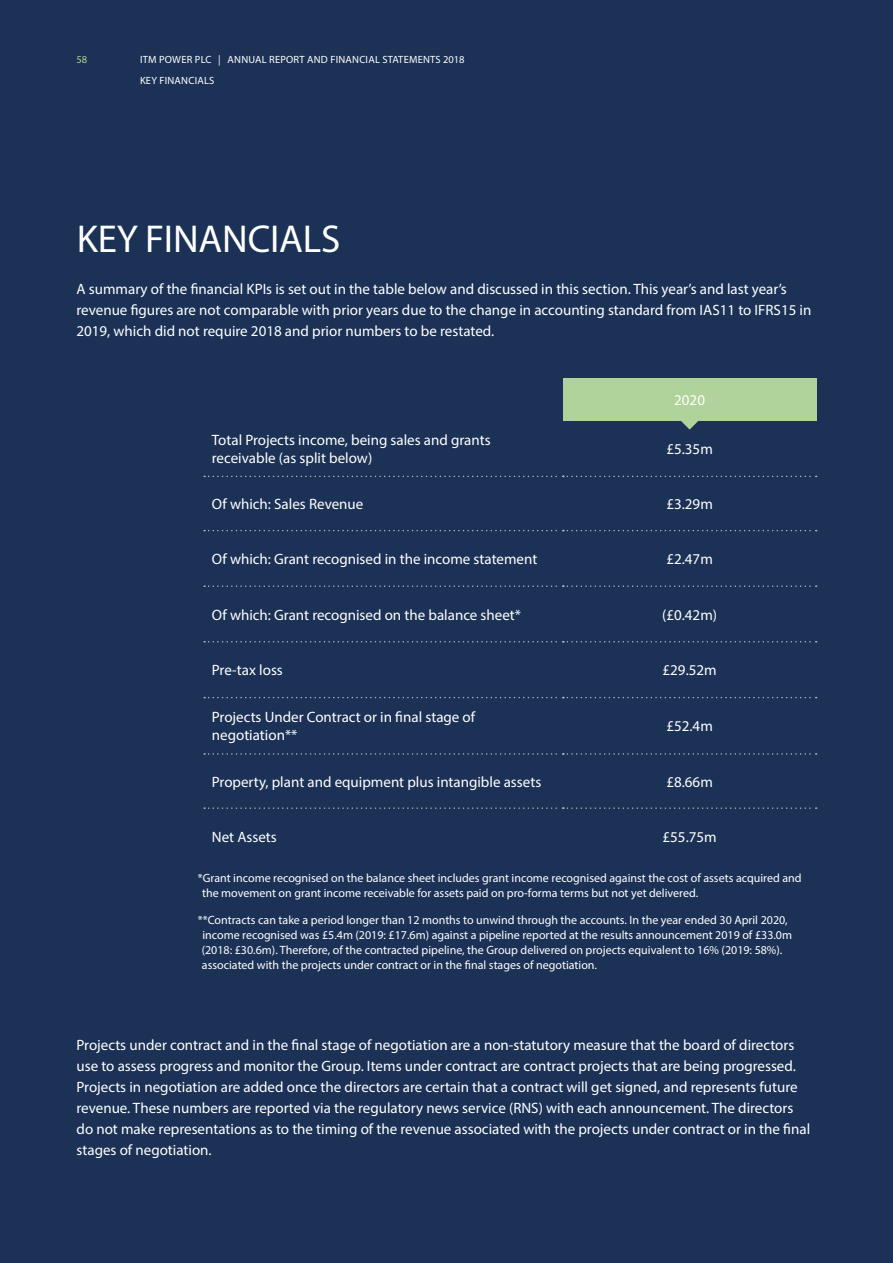
<style>
.page{position:relative;width:893px;height:1263px;background:#1b3155}
.page>*{position:absolute;margin:0;border:0;box-sizing:border-box;transform-origin:0 0}
.t1{font:39px "Myriad Pro";letter-spacing:-.005em;color:#fff}
.t2{font:15px/21px "Myriad Pro";color:#fff}
.t3{font:12px/15px "Myriad Pro";color:#fff}
.t4{font:10.5px/21px "Myriad Pro";letter-spacing:.02em;color:#fff}
.t5{font:10.5px "Myriad Pro";color:#afd39b}
</style>
<div class="page">
<div style="left:563px;top:378px;width:253px;height:42px;background:#afd39b"></div>
<svg style="left:204px;top:476px;width:613px;height:1px"></svg>
<svg style="left:204px;top:530px;width:613px;height:1px"></svg>
<svg style="left:204px;top:585px;width:613px;height:2px"></svg>
<svg style="left:204px;top:641px;width:613px;height:1px"></svg>
<svg style="left:204px;top:697px;width:613px;height:1px"></svg>
<svg style="left:204px;top:753px;width:613px;height:2px"></svg>
<svg style="left:204px;top:807px;width:613px;height:2px"></svg>
<svg style="left:678px;top:420px;width:23px;height:10px"></svg>
<p class="t5" style="left:77px;top:53px;width:12px">58</p>
<p class="t4" style="left:140px;top:49px;width:326px">ITM POWER PLC | ANNUAL REPORT AND FINANCIAL STATEMENTS 2018<br>KEY FINANCIALS</p>
<h1 class="t1" style="left:77px;top:215px;width:265px">KEY FINANCIALS</h1>
<p class="t2" style="left:77px;top:278px;width:736px">A summary of the financial KPIs is set out in the table below and discussed in this section. This year’s and last year’s revenue figures are not comparable with prior years due to the change in accounting standard from IAS11 to IFRS15 in<br>2019, which did not require 2018 and prior numbers to be restated.</p>
<p class="t2" style="left:674px;top:389px;width:32px">2020</p>
<p class="t2" style="left:212px;top:431px;width:280px;line-height:18px">Total Projects income, being sales and grants receivable (as split below)</p>
<p class="t2" style="left:666px;top:438px;width:48px">£5.35m</p>
<p class="t2" style="left:212px;top:493px;width:153px">Of which: Sales Revenue</p>
<p class="t2" style="left:666px;top:493px;width:48px">£3.29m</p>
<p class="t2" style="left:212px;top:548px;width:327px">Of which: Grant recognised in the income statement</p>
<p class="t2" style="left:666px;top:548px;width:48px">£2.47m</p>
<p class="t2" style="left:212px;top:604px;width:311px">Of which: Grant recognised on the balance sheet*</p>
<p class="t2" style="left:662px;top:604px;width:56px">(£0.42m)</p>
<p class="t2" style="left:212px;top:659px;width:73px">Pre-tax loss</p>
<p class="t2" style="left:663px;top:659px;width:56px">£29.52m</p>
<p class="t2" style="left:212px;top:708px;width:265px;line-height:18px">Projects Under Contract or in final stage of negotiation**</p>
<p class="t2" style="left:666px;top:716px;width:48px">£52.4m</p>
<p class="t2" style="left:212px;top:771px;width:331px">Property, plant and equipment plus intangible assets</p>
<p class="t2" style="left:666px;top:771px;width:48px">£8.66m</p>
<p class="t2" style="left:212px;top:826px;width:66px">Net Assets</p>
<p class="t2" style="left:663px;top:826px;width:56px">£55.75m</p>
<p class="t3" style="left:202px;top:870px;width:601px;text-indent:-4px">*Grant income recognised on the balance sheet includes grant income recognised against the cost of assets acquired and the movement on grant income receivable for assets paid on pro-forma terms but not yet delivered.</p>
<p class="t3" style="left:202px;top:912px;width:592px;text-indent:-4px">**Contracts can take a period longer than 12 months to unwind through the accounts. In the year ended 30 April 2020, income recognised was £5.4m (2019: £17.6m) against a pipeline reported at the results announcement 2019 of £33.0m (2018: £30.6m). Therefore, of the contracted pipeline, the Group delivered on projects equivalent to 16% (2019: 58%). associated with the projects under contract or in the final stages of negotiation.</p>
<p class="t2" style="left:77px;top:1034px;width:735px">Projects under contract and in the final stage of negotiation are a non-statutory measure that the board of directors use to assess progress and monitor the Group. Items under contract are contract projects that are being progressed.<br>Projects in negotiation are added once the directors are certain that a contract will get signed, and represents future revenue. These numbers are reported via the regulatory news service (RNS) with each announcement. The directors do not make representations as to the timing of the revenue associated with the projects under contract or in the final stages of negotiation.</p>
</div>
